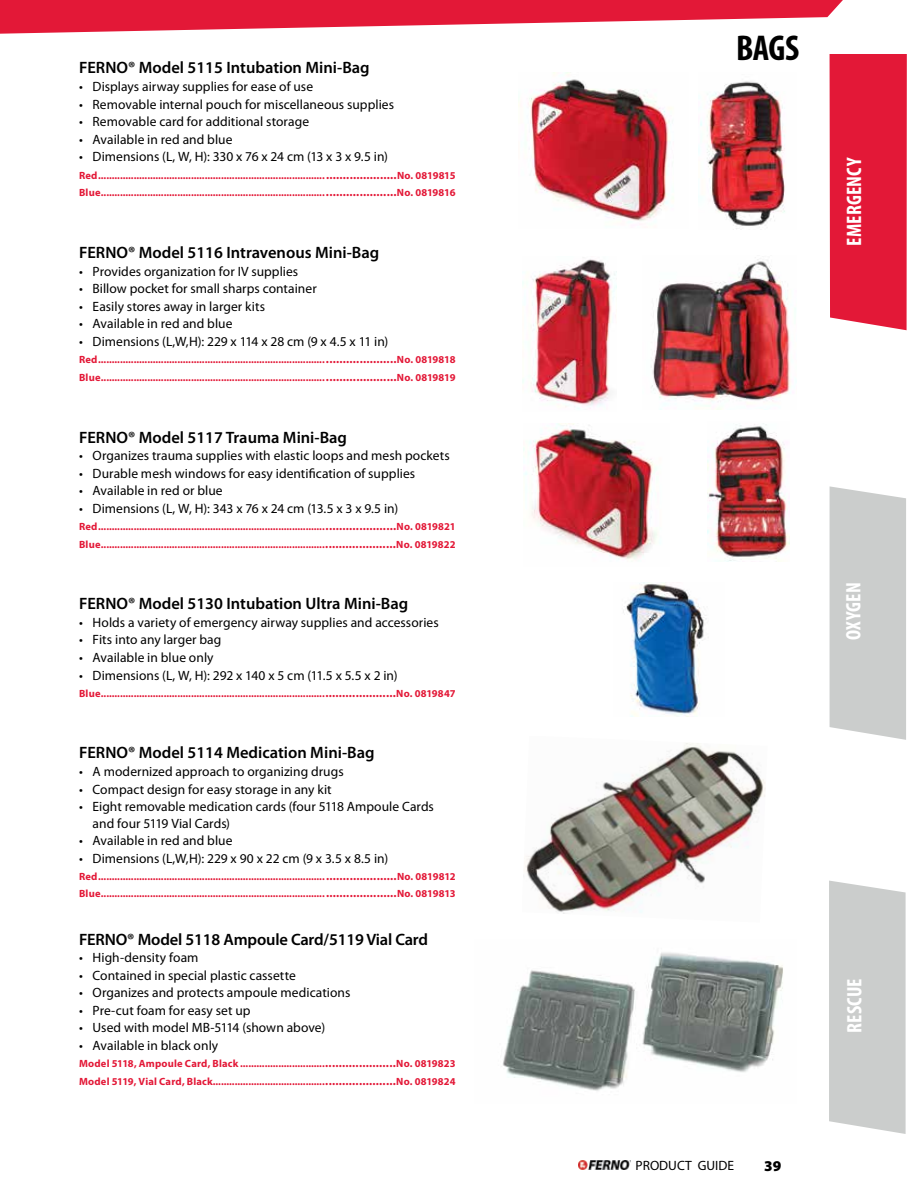
<style>
.page{position:relative;width:918px;height:1188px;background:#fff}
.page>*{position:absolute;margin:0;border:0;box-sizing:border-box;transform-origin:0 0}
.t1{font:700 condensed 36px "Myriad Pro";color:#000}
.t2{font:700 condensed 21px "Myriad Pro";letter-spacing:.01em;color:#fff}
.t3{font:600 16.5px "Myriad Pro";color:#000}
.t4{font:900 15px "Myriad Pro";color:#000}
.t5{font:13.5px/16.5px "Myriad Pro";letter-spacing:.005em;color:#000}
.t6{font:700 10.5px/17.2px "Myriad Pro";letter-spacing:.015em;color:#e31837}
.s1{font-size:12px}
</style>
<div class="page">
<img style="left:519px;top:72px;width:153px;height:149px">
<img style="left:707px;top:423px;width:82px;height:138px">
<img style="left:523px;top:424px;width:134px;height:136px">
<img style="left:698px;top:81px;width:87px;height:148px">
<img style="left:651px;top:259px;width:145px;height:151px">
<img style="left:525px;top:743px;width:241px;height:171px">
<img style="left:522px;top:259px;width:95px;height:150px">
<img style="left:503px;top:952px;width:280px;height:139px">
<img style="left:623px;top:583px;width:84px;height:133px">
<img style="left:579px;top:1160px;width:51px;height:10px">
<svg style="left:830px;top:486px;width:76px;height:254px;background:#ced0cf"></svg>
<div style="left:845px;top:495px;width:28px;height:233px;background:#cbcdcc"></div>
<svg style="left:829px;top:881px;width:77px;height:253px;background:#cfd0d0"></svg>
<div style="left:846px;top:889px;width:28px;height:234px;background:#cbcdcc"></div>
<svg style="left:0;top:0;width:843px;height:34px;fill:#e31837"></svg>
<div style="left:830px;top:54px;width:77px;height:276px;background:#e31837"></div>
<h3 class="t3" style="left:79px;top:59px;width:292px">FERNO® Model 5115 Intubation Mini-Bag</h3>
<p class="t5" style="left:79px;top:79px;width:236px">• Displays airway supplies for ease of use</p>
<p class="t5" style="left:79px;top:96px;width:317px">• Removable internal pouch for miscellaneous supplies</p>
<p class="t5" style="left:79px;top:114px;width:232px">• Removable card for additional storage</p>
<p class="t5" style="left:79px;top:131px;width:155px">• Available in red and blue</p>
<p class="t5" style="left:79px;top:149px;width:310px">• Dimensions (L, W, H): 330 x 76 x 24 cm (13 x 3 x 9.5 in)</p>
<p class="t6" style="left:79px;top:167px;width:378px">Red...................................................................................<span class="s1">.....................</span>No. 0819815<br>Blue..................................................................................<span class="s1">.....................</span>No. 0819816</p>
<h3 class="t3" style="left:79px;top:243px;width:302px">FERNO® Model 5116 Intravenous Mini-Bag</h3>
<p class="t5" style="left:79px;top:263px;width:221px">• Provides organization for IV supplies</p>
<p class="t5" style="left:79px;top:281px;width:239px">• Billow pocket for small sharps container</p>
<p class="t5" style="left:79px;top:298px;width:187px">• Easily stores away in larger kits</p>
<p class="t5" style="left:79px;top:316px;width:155px">• Available in red and blue</p>
<p class="t5" style="left:79px;top:333px;width:311px">• Dimensions (L,W,H): 229 x 114 x 28 cm (9 x 4.5 x 11 in)</p>
<p class="t6" style="left:79px;top:351px;width:378px">Red...................................................................................<span class="s1">.....................</span>No. 0819818<br>Blue..................................................................................<span class="s1">.....................</span>No. 0819819</p>
<h3 class="t3" style="left:79px;top:428px;width:270px">FERNO® Model 5117 Trauma Mini-Bag</h3>
<p class="t5" style="left:79px;top:448px;width:372px">• Organizes trauma supplies with elastic loops and mesh pockets</p>
<p class="t5" style="left:79px;top:465px;width:338px">• Durable mesh windows for easy identification of supplies</p>
<p class="t5" style="left:79px;top:483px;width:145px">• Available in red or blue</p>
<p class="t5" style="left:79px;top:501px;width:321px">• Dimensions (L, W, H): 343 x 76 x 24 cm (13.5 x 3 x 9.5 in)</p>
<p class="t6" style="left:79px;top:518px;width:378px">Red...................................................................................<span class="s1">.....................</span>No. 0819821<br>Blue..................................................................................<span class="s1">.....................</span>No. 0819822</p>
<h3 class="t3" style="left:79px;top:595px;width:331px">FERNO® Model 5130 Intubation Ultra Mini-Bag</h3>
<p class="t5" style="left:79px;top:614px;width:361px">• Holds a variety of emergency airway supplies and accessories</p>
<p class="t5" style="left:79px;top:632px;width:144px">• Fits into any larger bag</p>
<p class="t5" style="left:79px;top:649px;width:136px">• Available in blue only</p>
<p class="t5" style="left:79px;top:667px;width:320px">• Dimensions (L, W, H): 292 x 140 x 5 cm (11.5 x 5.5 x 2 in)</p>
<p class="t6" style="left:79px;top:685px;width:378px">Blue..................................................................................<span class="s1">.....................</span>No. 0819847</p>
<h3 class="t3" style="left:79px;top:744px;width:297px">FERNO® Model 5114 Medication Mini-Bag</h3>
<p class="t5" style="left:79px;top:764px;width:266px">• A modernized approach to organizing drugs</p>
<p class="t5" style="left:79px;top:781px;width:254px">• Compact design for easy storage in any kit</p>
<p class="t5" style="left:93px;top:799px;width:343px;text-indent:-14px">• Eight removable medication cards (four 5118 Ampoule Cards and four 5119 Vial Cards)</p>
<p class="t5" style="left:79px;top:833px;width:155px">• Available in red and blue</p>
<p class="t5" style="left:79px;top:850px;width:311px">• Dimensions (L,W,H): 229 x 90 x 22 cm (9 x 3.5 x 8.5 in)</p>
<p class="t6" style="left:79px;top:868px;width:378px">Red...................................................................................<span class="s1">.....................</span>No. 0819812<br>Blue..................................................................................<span class="s1">.....................</span>No. 0819813</p>
<h3 class="t3" style="left:79px;top:930px;width:351px">FERNO® Model 5118 Ampoule Card/5119 Vial Card</h3>
<p class="t5" style="left:79px;top:950px;width:121px">• High-density foam</p>
<p class="t5" style="left:79px;top:967px;width:218px">• Contained in special plastic cassette</p>
<p class="t5" style="left:79px;top:985px;width:273px">• Organizes and protects ampoule medications</p>
<p class="t5" style="left:79px;top:1002px;width:173px">• Pre-cut foam for easy set up</p>
<p class="t5" style="left:79px;top:1020px;width:248px">• Used with model MB-5114 (shown above)</p>
<p class="t5" style="left:79px;top:1038px;width:141px">• Available in black only</p>
<p class="t6" style="left:79px;top:1055px;width:378px">Model 5118, Ampoule Card, Black ...............................<span class="s1">.....................</span>No. 0819823<br>Model 5119, Vial Card, Black.........................................<span class="s1">.....................</span>No. 0819824</p>
<h1 class="t1" style="left:736px;top:26px;width:65px">BAGS</h1>
<h2 class="t2" style="left:841px;top:246px;width:90px;rotate:-90deg">EMERGENCY</h2>
<h2 class="t2" style="left:840px;top:640px;width:59px;rotate:-90deg">OXYGEN</h2>
<p class="t5" style="left:636px;top:1157px;width:100px">PRODUCT GUIDE</p>
<h3 class="t4" style="left:764px;top:1157px;width:19px">39</h3>
<h2 class="t2" style="left:841px;top:1033px;width:56px;rotate:-90deg">RESCUE</h2>
</div>
